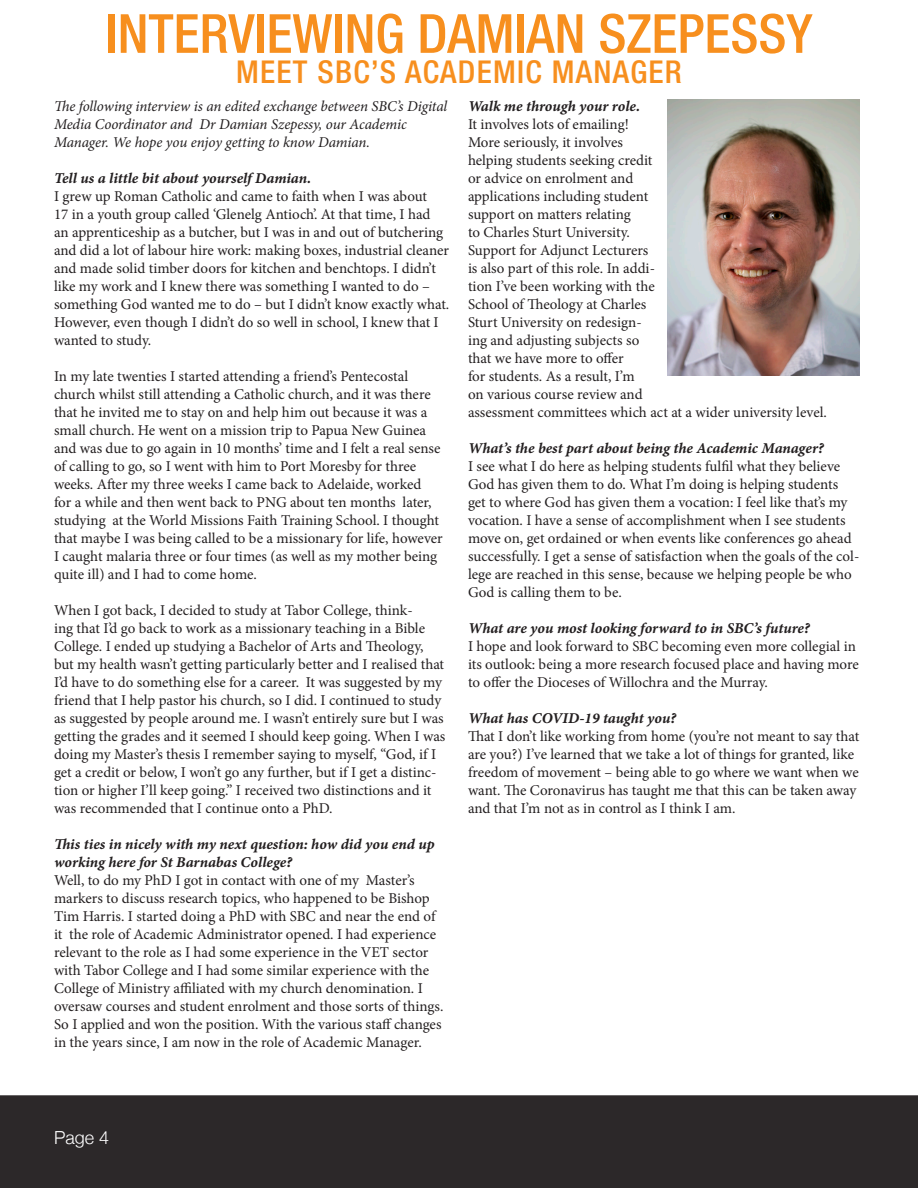
<style>
.page{position:relative;width:918px;height:1188px;background:#fff}
.page>*{position:absolute;margin:0;border:0;box-sizing:border-box;transform-origin:0 0}
.t1{font:500 condensed 54px "Helvetica Neue";color:#f78f1e}
.t2{font:500 condensed 31.5px "Helvetica Neue";letter-spacing:.04em;color:#f78f1e}
.t3{font:300 18px "Helvetica Neue";color:#fff}
.t4{font:15px/18px "Minion Pro";letter-spacing:-.005em;color:#231f20}
.t5{font:15px/18px "Minion Pro Bold It Capt";color:#231f20}
.t6{font:italic 15px/18px "Minion Pro";letter-spacing:-.01em;color:#231f20}
</style>
<div class="page">
<div style="left:1px;top:1096px;width:916px;height:91px;background:#2c2829"></div>
<div style="left:0;top:1095px;width:918px;height:93px;border:2px solid #231f20"></div>
<img style="left:667px;top:100px;width:193px;height:275px">
<p class="t1" style="left:106px;top:1px;width:708px">INTERVIEWING DAMIAN SZEPESSY</p>
<p class="t2" style="left:236px;top:53px;width:447px">MEET SBC’S ACADEMIC MANAGER</p>
<p class="t6" style="left:54px;top:97px;width:395px">The following interview is an edited exchange between SBC’s Digital<br>Media Coordinator and Dr Damian Szepessy, our Academic</p>
<p class="t6" style="left:54px;top:133px;width:318px">Manager. We hope you enjoy getting to know Damian.</p>
<p class="t5" style="left:54px;top:169px;width:259px">Tell us a little bit about yourself Damian.</p>
<p class="t4" style="left:54px;top:187px;width:397px">I grew up Roman Catholic and came to faith when I was about<br>17 in a youth group called ‘Glenelg Antioch’. At that time, I had<br>an apprenticeship as a butcher, but I was in and out of butchering and did a lot of labour hire work: making boxes, industrial cleaner and made solid timber doors for kitchen and benchtops. I didn’t like my work and I knew there was something I wanted to do – something God wanted me to do – but I didn’t know exactly what.<br>However, even though I didn’t do so well in school, I knew that I wanted to study.</p>
<p class="t4" style="left:54px;top:367px;width:390px">In my late twenties I started attending a friend’s Pentecostal church whilst still attending a Catholic church, and it was there that he invited me to stay on and help him out because it was a small church. He went on a mission trip to Papua New Guinea and was due to go again in 10 months’ time and I felt a real sense of calling to go, so I went with him to Port Moresby for three weeks. After my three weeks I came back to Adelaide, worked<br>for a while and then went back to PNG about ten months later, studying at the World Missions Faith Training School. I thought that maybe I was being called to be a missionary for life, however I caught malaria three or four times (as well as my mother being quite ill) and I had to come home.</p>
<p class="t4" style="left:54px;top:601px;width:393px">When I got back, I decided to study at Tabor College, think-<br>ing that I’d go back to work as a missionary teaching in a Bible College. I ended up studying a Bachelor of Arts and Theology, but my health wasn’t getting particularly better and I realised that I’d have to do something else for a career. It was suggested by my friend that I help pastor his church, so I did. I continued to study as suggested by people around me. I wasn’t entirely sure but I was getting the grades and it seemed I should keep going. When I was doing my Master’s thesis I remember saying to myself, “God, if I get a credit or below, I won’t go any further, but if I get a distinc&shy;tion or higher I’ll keep going.” I received two distinctions and it was recommended that I continue onto a PhD.</p>
<p class="t5" style="left:54px;top:835px;width:382px">This ties in nicely with my next question: how did you end up working here for St Barnabas College?</p>
<p class="t4" style="left:54px;top:871px;width:391px">Well, to do my PhD I got in contact with one of my Master’s markers to discuss research topics, who happened to be Bishop Tim Harris. I started doing a PhD with SBC and near the end of it the role of Academic Administrator opened. I had experience relevant to the role as I had some experience in the VET sector with Tabor College and I had some similar experience with the College of Ministry affiliated with my church denomination. I oversaw courses and student enrolment and those sorts of things.<br>So I applied and won the position. With the various staff changes in the years since, I am now in the role of Academic Manager.</p>
<p class="t5" style="left:468px;top:97px;width:174px">Walk me through your role.</p>
<p class="t4" style="left:468px;top:115px;width:360px">It involves lots of emailing!<br>More seriously, it involves<br>helping students seeking credit<br>or advice on enrolment and<br>applications including student<br>support on matters relating<br>to Charles Sturt University.<br>Support for Adjunct Lecturers<br>is also part of this role. In addi-<br>tion I’ve been working with the<br>School of Theology at Charles<br>Sturt University on redesign-<br>ing and adjusting subjects so<br>that we have more to offer<br>for students. As a result, I’m<br>on various course review and<br>assessment committees which act at a wider university level.</p>
<p class="t5" style="left:468px;top:439px;width:357px">What’s the best part about being the Academic Manager?</p>
<p class="t4" style="left:468px;top:457px;width:393px">I see what I do here as helping students fulfil what they believe God has given them to do. What I’m doing is helping students get to where God has given them a vocation: I feel like that’s my vocation. I have a sense of accomplishment when I see students move on, get ordained or when events like conferences go ahead successfully. I get a sense of satisfaction when the goals of the col&shy;lege are reached in this sense, because we helping people be who God is calling them to be.</p>
<p class="t5" style="left:468px;top:619px;width:343px">What are you most looking forward to in SBC’s future?</p>
<p class="t4" style="left:468px;top:637px;width:392px">I hope and look forward to SBC becoming even more collegial in its outlook: being a more research focused place and having more to offer the Dioceses of Willochra and the Murray.</p>
<p class="t5" style="left:468px;top:709px;width:210px">What has COVID-19 taught you?</p>
<p class="t4" style="left:468px;top:727px;width:393px">That I don’t like working from home (you’re not meant to say that are you?) I’ve learned that we take a lot of things for granted, like freedom of movement – being able to go where we want when we want. The Coronavirus has taught me that this can be taken away and that I’m not as in control as I think I am.</p>
<p class="t3" style="left:54px;top:1126px;width:57px">Page 4</p>
</div>
